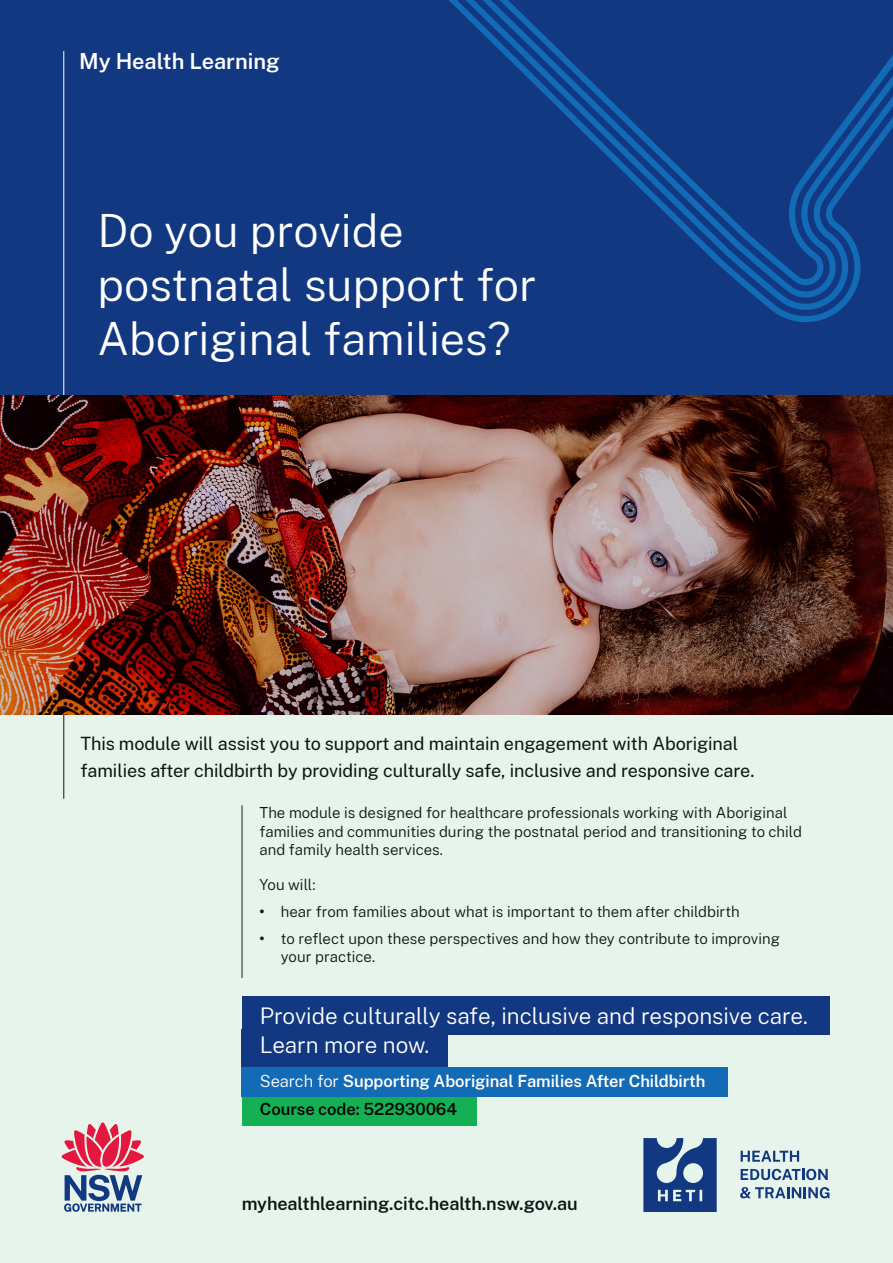
<style>
.page{position:relative;width:893px;height:1263px;background:#fff}
.page>*{position:absolute;margin:0;border:0;box-sizing:border-box;transform-origin:0 0}
.Heading_1__H1_-_White{font:300 45px/54px "Public Sans";color:#fff}
.CTA{font:300 22.5px "Public Sans";color:#fff}
.Descriptor__White{font:600 21.75px "Public Sans";color:#fff}
.Heading_2__H2{font:18px/27px "Public Sans";letter-spacing:-.005em;color:#0b1614}
.Hyperlink{font:600 18px "Public Sans";letter-spacing:-.005em;color:#0b1614}
.Search_CTA{font:600 16.5px "Public Sans";letter-spacing:-.005em;color:#fff}
.Course_code{font:600 16.5px "Public Sans";letter-spacing:-.005em;color:#050604}
.Body{font:300 15px/18.3px "Public Sans";color:#0b1614}
.Level_1_bullet{font:300 15px/18.3px "Public Sans";color:#0b1614}
.s1{font-weight:700}
.s2{font-weight:300}
</style>
<div class="page">
<div style="left:0;top:712px;width:893px;height:551px;background:#e6f4ec"></div>
<div style="left:0;top:0;width:893px;height:496px;background:#113880"></div>
<hr style="left:63px;top:51px;width:1px;height:375px;background:#fff">
<img style="left:0;top:395px;width:893px;height:319px">
<svg style="left:741px;top:1151px;width:58px;height:11px"></svg>
<svg style="left:741px;top:1169px;width:87px;height:11px"></svg>
<svg style="left:740px;top:1187px;width:89px;height:11px"></svg>
<svg style="left:643px;top:1138px;width:74px;height:74px"></svg>
<svg style="left:62px;top:1122px;width:82px;height:90px"></svg>
<hr style="left:63px;top:715px;width:1px;height:84px;background:#0b1614">
<svg style="left:757px;top:298px;width:94px;height:12px"></svg>
<svg style="left:742px;top:285px;width:116px;height:13px"></svg>
<svg style="left:448px;top:0;width:445px;height:285px"></svg>
<div style="left:242px;top:997px;width:587px;height:38px;background:#113880"></div>
<div style="left:242px;top:1029px;width:206px;height:38px;background:#113880"></div>
<div style="left:242px;top:1096px;width:234px;height:29px;background:#15b054"></div>
<hr style="left:242px;top:805px;width:1px;height:173px;background:#231f20">
<div style="left:242px;top:1067px;width:486px;height:29px;background:#136ab5"></div>
<p class="Descriptor__White" style="left:79px;top:45px;width:202px">My Health Learning</p>
<p class="Heading_1__H1_-_White" style="left:98px;top:202px;width:441px">Do you provide postnatal support for<br>Aboriginal families?</p>
<h2 class="Heading_2__H2" style="left:81px;top:729px;width:675px">This module will assist you to support and maintain engagement with Aboriginal families after childbirth by providing culturally safe, inclusive and responsive care.</h2>
<p class="Body" style="left:260px;top:803px;width:544px">The module is designed for healthcare professionals working with Aboriginal families and communities during the postnatal period and transitioning to child and family health services.</p>
<p class="Body" style="left:260px;top:875px;width:57px">You will:</p>
<p class="Level_1_bullet" style="left:260px;top:902px;width:482px"><span class="s1">•</span> hear from families about what is important to them after childbirth</p>
<p class="Level_1_bullet" style="left:281px;top:929px;width:501px;text-indent:-21px"><span class="s1">•</span> to reflect upon these perspectives and how they contribute to improving your practice.</p>
<p class="CTA" style="left:260px;top:1001px;width:550px">Provide culturally safe, inclusive and responsive care.</p>
<p class="CTA" style="left:260px;top:1029px;width:171px">Learn more now.</p>
<p class="Search_CTA" style="left:260px;top:1069px;width:447px"><span class="s2">Search for</span> Supporting Aboriginal Families After Childbirth</p>
<p class="Course_code" style="left:260px;top:1097px;width:199px">Course code: 522930064</p>
<p class="Hyperlink" style="left:242px;top:1190px;width:338px">myhealthlearning.citc.health.nsw.gov.au</p>
</div>
